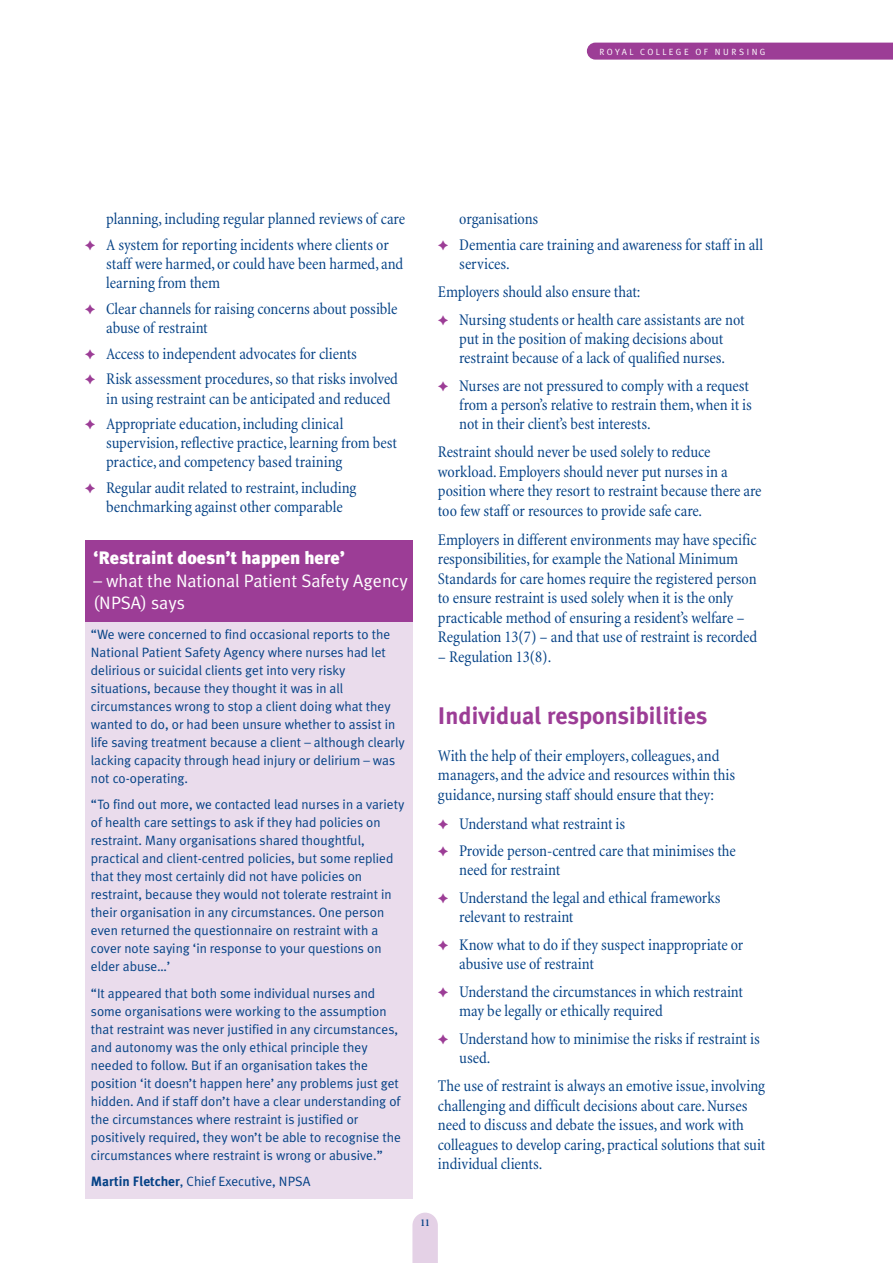
<style>
.page{position:relative;width:893px;height:1263px;background:#fff}
.page>*{position:absolute;margin:0;border:0;box-sizing:border-box;transform-origin:0 0}
.t1{font:700 24px "Meta Plus";color:#9c3d96}
.t2{font:18px/22.5px "Meta Plus Normal";color:#fff}
.t3{font:900 18px "Meta Plus";color:#fff}
.t4{font:condensed 16.5px/19.5px "Minion";letter-spacing:-.005em;color:#054286}
.t5{font:13.5px/18px "Meta Plus Normal";color:#054286}
.t6{font:700 condensed 10.5px "Minion";color:#054286}
.t7{font:9px "Meta Plus Normal";letter-spacing:.265em;color:#fff}
.s1{color:#9c3d96}
.s2{font-family:"Meta Plus";font-weight:700}
</style>
<div class="page">
<div style="left:587px;top:43px;width:305px;height:17px;background:#9c3d96"></div>
<svg style="left:412px;top:1213px;width:26px;height:50px"></svg>
<div style="left:85px;top:578px;width:327px;height:621px;background:#eadcec"></div>
<div style="left:85px;top:541px;width:327px;height:81px;background:#9c3d96"></div>
<p class="t7" style="left:599px;top:48px;width:167px">ROYAL COLLEGE OF NURSING</p>
<p class="t4" style="left:85px;top:208px;width:321px;line-height:25.7px;text-indent:21px">planning, including regular planned reviews of care <span class="s1">✦</span> A system for reporting incidents where clients or</p>
<p class="t4" style="left:106px;top:256px;width:299px">staff were harmed, or could have been harmed, and learning from them</p>
<p class="t4" style="left:106px;top:301px;width:293px;text-indent:-21px"><span class="s1">✦</span> Clear channels for raising concerns about possible abuse of restraint</p>
<p class="t4" style="left:85px;top:342px;width:315px;line-height:25.7px"><span class="s1">✦</span> Access to independent advocates for clients<br><span class="s1">✦</span> Risk assessment procedures, so that risks involved</p>
<p class="t4" style="left:85px;top:387px;width:307px;line-height:25.7px;text-indent:21px">in using restraint can be anticipated and reduced <span class="s1">✦</span> Appropriate education, including clinical</p>
<p class="t4" style="left:106px;top:435px;width:292px">supervision, reflective practice, learning from best practice, and competency based training</p>
<p class="t4" style="left:85px;top:480px;width:273px;text-align:center"><span class="s1">✦</span> Regular audit related to restraint, including benchmarking against other comparable</p>
<p class="t3" style="left:93px;top:551px;width:253px">‘Restraint doesn’t happen here’</p>
<p class="t2" style="left:93px;top:571px;width:316px">– what the National Patient Safety Agency (NPSA) says</p>
<p class="t5" style="left:91px;top:626px;width:315px">“We were concerned to find occasional reports to the National Patient Safety Agency where nurses had let delirious or suicidal clients get into very risky situations, because they thought it was in all circumstances wrong to stop a client doing what they wanted to do, or had been unsure whether to assist in life saving treatment because a client – although clearly lacking capacity through head injury or delirium – was not co-operating.</p>
<p class="t5" style="left:91px;top:797px;width:315px">“To find out more, we contacted lead nurses in a variety of health care settings to ask if they had policies on restraint. Many organisations shared thoughtful, practical and client-centred policies, but some replied that they most certainly did not have policies on restraint, because they would not tolerate restraint in their organisation in any circumstances. One person even returned the questionnaire on restraint with a cover note saying ‘in response to your questions on elder abuse…’</p>
<p class="t5" style="left:91px;top:985px;width:311px">“It appeared that both some individual nurses and some organisations were working to the assumption that restraint was never justified in any circumstances, and autonomy was the only ethical principle they needed to follow. But if an organisation takes the position ‘it doesn’t happen here’ any problems just get hidden. And if staff don’t have a clear understanding of the circumstances where restraint is justified or positively required, they won’t be able to recognise the circumstances where restraint is wrong or abusive.”</p>
<p class="t5" style="left:91px;top:1174px;width:221px"><span class="s2">Martin Fletcher</span>, Chief Executive, NPSA</p>
<p class="t4" style="left:438px;top:208px;width:326px;line-height:25.7px;text-indent:21px">organisations<br><span class="s1">✦</span> Dementia care training and awareness for staff in all</p>
<p class="t4" style="left:438px;top:252px;width:308px;line-height:27.8px;text-indent:21px">services.<br>Employers should also ensure that:<br><span class="s1">✦</span> Nursing students or health care assistants are not</p>
<p class="t4" style="left:459px;top:330px;width:267px">put in the position of making decisions about restraint because of a lack of qualified nurses.</p>
<p class="t4" style="left:459px;top:377px;width:294px;text-indent:-21px"><span class="s1">✦</span> Nurses are not pressured to comply with a request from a person’s relative to restrain them, when it is not in their client’s best interests.</p>
<p class="t4" style="left:438px;top:444px;width:325px">Restraint should never be used solely to reduce workload. Employers should never put nurses in a position where they resort to restraint because there are too few staff or resources to provide safe care.</p>
<p class="t4" style="left:438px;top:531px;width:321px">Employers in different environments may have specific responsibilities, for example the National Minimum Standards for care homes require the registered person to ensure restraint is used solely when it is the only practicable method of ensuring a resident’s welfare – Regulation 13(7) – and that use of restraint is recorded</p>
<p class="t4" style="left:438px;top:648px;width:115px">– Regulation 13(8).</p>
<h1 class="t1" style="left:438px;top:706px;width:271px">Individual responsibilities</h1>
<p class="t4" style="left:438px;top:747px;width:299px">With the help of their employers, colleagues, and managers, and the advice and resources within this guidance, nursing staff should ensure that they:</p>
<p class="t4" style="left:438px;top:811px;width:299px;line-height:27.8px"><span class="s1">✦</span> Understand what restraint is<br><span class="s1">✦</span> Provide person-centred care that minimises the</p>
<p class="t4" style="left:438px;top:858px;width:284px;line-height:27.8px;text-indent:21px">need for restraint<br><span class="s1">✦</span> Understand the legal and ethical frameworks</p>
<p class="t4" style="left:438px;top:905px;width:307px;line-height:27.8px;text-indent:21px">relevant to restraint<br><span class="s1">✦</span> Know what to do if they suspect inappropriate or</p>
<p class="t4" style="left:438px;top:952px;width:306px;line-height:27.8px;text-indent:21px">abusive use of restraint<br><span class="s1">✦</span> Understand the circumstances in which restraint</p>
<p class="t4" style="left:438px;top:999px;width:323px;line-height:27.8px;text-indent:21px">may be legally or ethically required<br><span class="s1">✦</span> Understand how to minimise the risks if restraint is</p>
<p class="t4" style="left:438px;top:1045px;width:328px;line-height:28px;text-indent:21px">used.<br>The use of restraint is always an emotive issue, involving</p>
<p class="t4" style="left:438px;top:1097px;width:329px">challenging and difficult decisions about care. Nurses need to discuss and debate the issues, and work with colleagues to develop caring, practical solutions that suit individual clients.</p>
<p class="t6" style="left:420px;top:1218px;width:11px">11</p>
</div>
